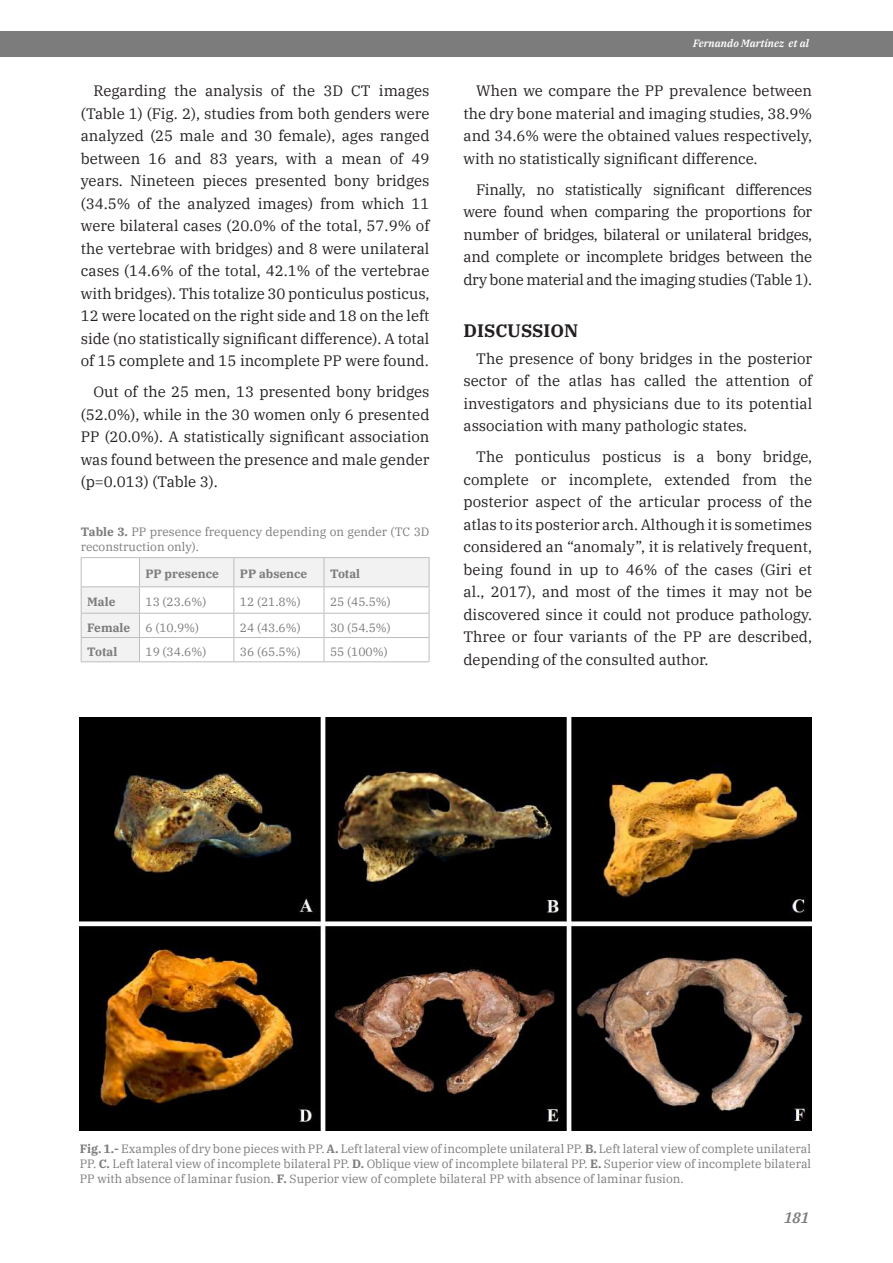
<style>
.page{position:relative;width:893px;height:1263px;background:#fff}
.page>*{position:absolute;margin:0;border:0;box-sizing:border-box;transform-origin:0 0}
.t1{font:700 18px "IBM Plex Serif";color:#231f20}
.t2{font:15px/22.5px "IBM Plex Serif";color:#231f20;text-align:justify}
.t3{font:italic 600 15px "IBM Plex Serif";color:#7c7c7c}
.t4{font:12px/15px "IBM Plex Serif";color:#7c7c7c}
.t5{font:700 12px "IBM Plex Serif";color:#7c7c7c}
.t6{font:italic 600 10.5px "IBM Plex Serif";color:#fff}
.s1{font-weight:700}
</style>
<div class="page">
<div style="left:0;top:31px;width:893px;height:25px;background:#7c7c7c"></div>
<hr style="left:81px;top:557px;width:58px;height:1px;background:#bdbdbd">
<hr style="left:139px;top:557px;width:95px;height:1px;background:#bdbdbd">
<hr style="left:234px;top:557px;width:90px;height:1px;background:#bdbdbd">
<hr style="left:324px;top:557px;width:105px;height:1px;background:#bdbdbd">
<svg style="left:81px;top:558px;width:349px;height:104px"></svg>
<hr style="left:81px;top:661px;width:58px;height:1px;background:#bdbdbd">
<hr style="left:139px;top:661px;width:95px;height:1px;background:#bdbdbd">
<hr style="left:234px;top:661px;width:90px;height:1px;background:#bdbdbd">
<hr style="left:324px;top:661px;width:105px;height:1px;background:#bdbdbd">
<img style="left:80px;top:718px;width:731px;height:412px">
<p class="t2" style="left:81px;top:78px;width:350px;text-indent:13px">Regarding the analysis of the 3D CT images (Table 1) (Fig. 2), studies from both genders were analyzed (25 male and 30 female), ages ranged between 16 and 83 years, with a mean of 49 years. Nineteen pieces presented bony bridges (34.5% of the analyzed images) from which 11 were bilateral cases (20.0% of the total, 57.9% of the vertebrae with bridges) and 8 were unilateral cases (14.6% of the total, 42.1% of the vertebrae with bridges). This totalize 30 ponticulus posticus, 12 were located on the right side and 18 on the left side (no statistically significant difference). A total of 15 complete and 15 incomplete PP were found.</p>
<p class="t2" style="left:81px;top:379px;width:350px;text-indent:13px">Out of the 25 men, 13 presented bony bridges (52.0%), while in the 30 women only 6 presented PP (20.0%). A statistically significant association was found between the presence and male gender (p=0.013) (Table 3).</p>
<p class="t4" style="left:81px;top:523px;width:350px"><span class="s1">Table 3.</span> PP presence frequency depending on gender (TC 3D reconstruction only).</p>
<p class="t5" style="left:145px;top:565px;width:75px">PP presence</p>
<p class="t5" style="left:240px;top:565px;width:69px">PP absence</p>
<p class="t5" style="left:330px;top:565px;width:32px">Total</p>
<p class="t5" style="left:87px;top:592px;width:30px">Male</p>
<p class="t4" style="left:145px;top:593px;width:62px">13 (23.6%)</p>
<p class="t4" style="left:240px;top:593px;width:62px">12 (21.8%)</p>
<p class="t4" style="left:330px;top:593px;width:62px">25 (45.5%)</p>
<p class="t5" style="left:87px;top:618px;width:45px">Female</p>
<p class="t4" style="left:145px;top:619px;width:55px">6 (10.9%)</p>
<p class="t4" style="left:240px;top:619px;width:62px">24 (43.6%)</p>
<p class="t4" style="left:330px;top:619px;width:62px">30 (54.5%)</p>
<p class="t5" style="left:87px;top:642px;width:32px">Total</p>
<p class="t4" style="left:145px;top:643px;width:62px">19 (34.6%)</p>
<p class="t4" style="left:240px;top:643px;width:62px">36 (65.5%)</p>
<p class="t4" style="left:330px;top:643px;width:59px">55 (100%)</p>
<p class="t6" style="left:693px;top:35px;width:117px">Fernando Martínez et al</p>
<p class="t2" style="left:463px;top:78px;width:350px;text-indent:13px">When we compare the PP prevalence between the dry bone material and imaging studies, 38.9% and 34.6% were the obtained values respectively, with no statistically significant difference.</p>
<p class="t2" style="left:463px;top:177px;width:350px;text-indent:13px">Finally, no statistically significant differences were found when comparing the proportions for number of bridges, bilateral or unilateral bridges, and complete or incomplete bridges between the dry bone material and the imaging studies (Table 1).</p>
<p class="t1" style="left:463px;top:316px;width:116px">DISCUSSION</p>
<p class="t2" style="left:463px;top:346px;width:350px;text-indent:13px">The presence of bony bridges in the posterior sector of the atlas has called the attention of investigators and physicians due to its potential association with many pathologic states.</p>
<p class="t2" style="left:463px;top:444px;width:350px;text-indent:13px">The ponticulus posticus is a bony bridge, complete or incomplete, extended from the posterior aspect of the articular process of the atlas to its posterior arch. Although it is sometimes considered an “anomaly”, it is relatively frequent, being found in up to 46% of the cases (Giri et al., 2017), and most of the times it may not be discovered since it could not produce pathology.<br>Three or four variants of the PP are described, depending of the consulted author.</p>
<p class="t4" style="left:80px;top:1140px;width:733px;text-align:justify"><span class="s1">Fig. 1.-</span> Examples of dry bone pieces with PP. <span class="s1">A.</span> Left lateral view of incomplete unilateral PP. <span class="s1">B.</span> Left lateral view of complete unilateral PP. <span class="s1">C.</span> Left lateral view of incomplete bilateral PP. <span class="s1">D.</span> Oblique view of incomplete bilateral PP. <span class="s1">E.</span> Superior view of incomplete bilateral PP with absence of laminar fusion. <span class="s1">F.</span> Superior view of complete bilateral PP with absence of laminar fusion.</p>
<p class="t3" style="left:784px;top:1206px;width:26px">181</p>
</div>
